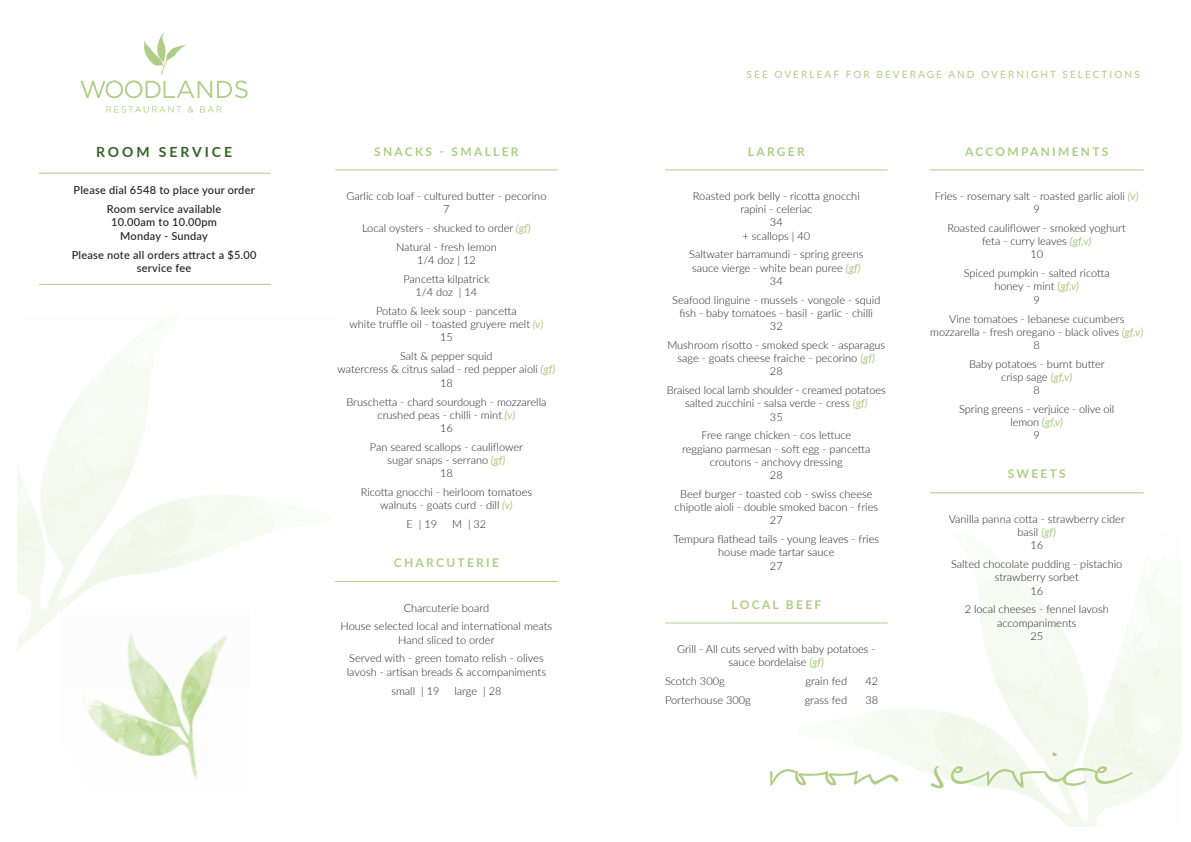
<style>
.page{position:relative;width:1191px;height:842px;background:#fff}
.page>*{position:absolute;margin:0;border:0;box-sizing:border-box;transform-origin:0 0}
.t1{font:85.4px "Biloxi Script";color:#aecd87}
.t2{font:700 14px "Lato";letter-spacing:.21em;color:#36612b}
.new_heading{font:700 12px "Lato";letter-spacing:.19em;color:#aecd87}
.Centered_copy{font:300 11px/13.2px "Lato";color:#231f20;text-align:center}
.Centered_copy-2{font:500 11px/13.2px "Lato";letter-spacing:.02em;color:#231f20;text-align:center}
.t3{font:10px "Lato";letter-spacing:.21em;color:#aecd87}
.s1{font-weight:500;font-style:italic;color:#aecd87}
</style>
<div class="page">
<hr style="left:930px;top:170px;width:213px;height:1px;background:#aecd87">
<hr style="left:930px;top:493px;width:213px;height:1px;background:#aecd87">
<img style="left:60px;top:611px;width:169px;height:168px">
<hr style="left:335px;top:170px;width:223px;height:1px;background:#aecd87">
<hr style="left:335px;top:581px;width:223px;height:1px;background:#aecd87">
<hr style="left:665px;top:170px;width:222px;height:1px;background:#aecd87">
<hr style="left:665px;top:623px;width:222px;height:1px;background:#aecd87">
<svg style="left:81px;top:32px;width:167px;height:66px"></svg>
<svg style="left:106px;top:106px;width:116px;height:7px"></svg>
<hr style="left:39px;top:173px;width:232px;height:1px;background:#aecd87">
<hr style="left:39px;top:284px;width:232px;height:1px;background:#aecd87">
<p class="t2" style="left:96px;top:142px;width:138px">ROOM SERVICE</p>
<p class="Centered_copy-2" style="left:74px;top:183px;width:183px">Please dial 6548 to place your order</p>
<p class="Centered_copy-2" style="left:107px;top:202px;width:116px">Room service available<br>10.00am to 10.00pm<br>Monday - Sunday</p>
<p class="Centered_copy-2" style="left:72px;top:247px;width:186px">Please note all orders attract a $5.00 service fee</p>
<p class="new_heading" style="left:374px;top:142px;width:146px">SNACKS - SMALLER</p>
<p class="Centered_copy" style="left:346px;top:189px;width:202px">Garlic cob loaf - cultured butter - pecorino<br>7</p>
<p class="Centered_copy" style="left:362px;top:221px;width:170px">Local oysters - shucked to order <span class="s1">(gf)</span></p>
<p class="Centered_copy" style="left:396px;top:240px;width:102px">Natural - fresh lemon<br>1/4 doz | 12</p>
<p class="Centered_copy" style="left:403px;top:272px;width:87px">Pancetta kilpatrick<br>1/4 doz | 14</p>
<p class="Centered_copy" style="left:349px;top:304px;width:195px">Potato &amp; leek soup - pancetta<br>white truffle oil - toasted gruyere melt <span class="s1">(v)<br></span>15</p>
<p class="Centered_copy" style="left:337px;top:349px;width:219px">Salt &amp; pepper squid<br>watercress &amp; citrus salad - red pepper aioli <span class="s1">(gf)<br></span>18</p>
<p class="Centered_copy" style="left:346px;top:395px;width:202px">Bruschetta - chard sourdough - mozzarella crushed peas - chilli - mint <span class="s1">(v)<br></span>16</p>
<p class="Centered_copy" style="left:370px;top:440px;width:155px">Pan seared scallops - cauliflower sugar snaps - serrano <span class="s1">(gf)<br></span>18</p>
<p class="Centered_copy" style="left:361px;top:485px;width:173px">Ricotta gnocchi - heirloom tomatoes walnuts - goats curd - dill <span class="s1">(v)</span></p>
<p class="Centered_copy" style="left:406px;top:517px;width:32px">E | 19</p>
<p class="Centered_copy" style="left:452px;top:517px;width:36px">M | 32</p>
<p class="new_heading" style="left:394px;top:554px;width:107px">CHARCUTERIE</p>
<p class="Centered_copy" style="left:404px;top:600px;width:87px">Charcuterie board</p>
<p class="Centered_copy" style="left:340px;top:619px;width:213px">House selected local and international meats<br>Hand sliced to order</p>
<p class="Centered_copy" style="left:347px;top:651px;width:201px;text-align:left">Served with - green tomato relish - olives lavosh - artisan breads &amp; accompaniments</p>
<p class="Centered_copy" style="left:391px;top:683px;width:50px">small | 19</p>
<p class="Centered_copy" style="left:454px;top:683px;width:49px">large | 28</p>
<p class="t3" style="left:746px;top:67px;width:395px">SEE OVERLEAF FOR BEVERAGE AND OVERNIGHT SELECTIONS</p>
<p class="new_heading" style="left:748px;top:142px;width:58px">LARGER</p>
<p class="Centered_copy" style="left:693px;top:189px;width:168px">Roasted pork belly - ricotta gnocchi rapini - celeriac<br>34<br>+ scallops | 40</p>
<p class="Centered_copy" style="left:689px;top:247px;width:176px">Saltwater barramundi - spring greens sauce vierge - white bean puree <span class="s1">(gf)<br></span>34</p>
<p class="Centered_copy" style="left:672px;top:293px;width:210px">Seafood linguine - mussels - vongole - squid fish - baby tomatoes - basil - garlic - chilli<br>32</p>
<p class="Centered_copy" style="left:667px;top:338px;width:219px">Mushroom risotto - smoked speck - asparagus sage - goats cheese fraiche - pecorino <span class="s1">(gf)<br></span>28</p>
<p class="Centered_copy" style="left:667px;top:383px;width:220px">Braised local lamb shoulder - creamed potatoes salted zucchini - salsa verde - cress <span class="s1">(gf)<br></span>35</p>
<p class="Centered_copy" style="left:682px;top:428px;width:190px">Free range chicken - cos lettuce reggiano parmesan - soft egg - pancetta croutons - anchovy dressing<br>28</p>
<p class="Centered_copy" style="left:674px;top:487px;width:205px">Beef burger - toasted cob - swiss cheese chipotle aioli - double smoked bacon - fries<br>27</p>
<p class="Centered_copy" style="left:673px;top:532px;width:207px">Tempura flathead tails - young leaves - fries house made tartar sauce<br>27</p>
<p class="new_heading" style="left:731px;top:595px;width:91px">LOCAL BEEF</p>
<p class="Centered_copy" style="left:677px;top:642px;width:200px">Grill - All cuts served with baby potatoes - sauce bordelaise <span class="s1">(gf)</span></p>
<p class="Centered_copy" style="left:665px;top:674px;width:61px">Scotch 300g</p>
<p class="Centered_copy" style="left:805px;top:674px;width:43px">grain fed</p>
<p class="Centered_copy" style="left:865px;top:674px;width:14px">42</p>
<p class="Centered_copy" style="left:665px;top:693px;width:87px">Porterhouse 300g</p>
<p class="Centered_copy" style="left:804px;top:693px;width:44px">grass fed</p>
<p class="Centered_copy" style="left:865px;top:693px;width:14px">38</p>
<p class="new_heading" style="left:965px;top:142px;width:145px">ACCOMPANIMENTS</p>
<p class="Centered_copy" style="left:934px;top:189px;width:205px">Fries - rosemary salt - roasted garlic aioli <span class="s1">(v)<br></span>9</p>
<p class="Centered_copy" style="left:947px;top:221px;width:180px">Roasted cauliflower - smoked yoghurt feta - curry leaves <span class="s1">(gf,v)<br></span>10</p>
<p class="Centered_copy" style="left:963px;top:266px;width:147px">Spiced pumpkin - salted ricotta honey - mint <span class="s1">(gf,v)<br></span>9</p>
<p class="Centered_copy" style="left:930px;top:312px;width:215px">Vine tomatoes - lebanese cucumbers mozzarella - fresh oregano - black olives <span class="s1">(gf,v)<br></span>8</p>
<p class="Centered_copy" style="left:969px;top:357px;width:137px">Baby potatoes - burnt butter crisp sage <span class="s1">(gf,v)<br></span>8</p>
<p class="Centered_copy" style="left:959px;top:402px;width:157px">Spring greens - verjuice - olive oil lemon <span class="s1">(gf,v)<br></span>9</p>
<p class="new_heading" style="left:1007px;top:465px;width:60px">SWEETS</p>
<p class="Centered_copy" style="left:948px;top:512px;width:178px">Vanilla panna cotta - strawberry cider basil <span class="s1">(gf)<br></span>16</p>
<p class="Centered_copy" style="left:951px;top:557px;width:173px">Salted chocolate pudding - pistachio strawberry sorbet<br>16</p>
<p class="Centered_copy" style="left:964px;top:602px;width:146px">2 local cheeses - fennel lavosh accompaniments<br>25</p>
<p class="t1" style="left:764px;top:711px;width:362px">room service</p>
</div>
